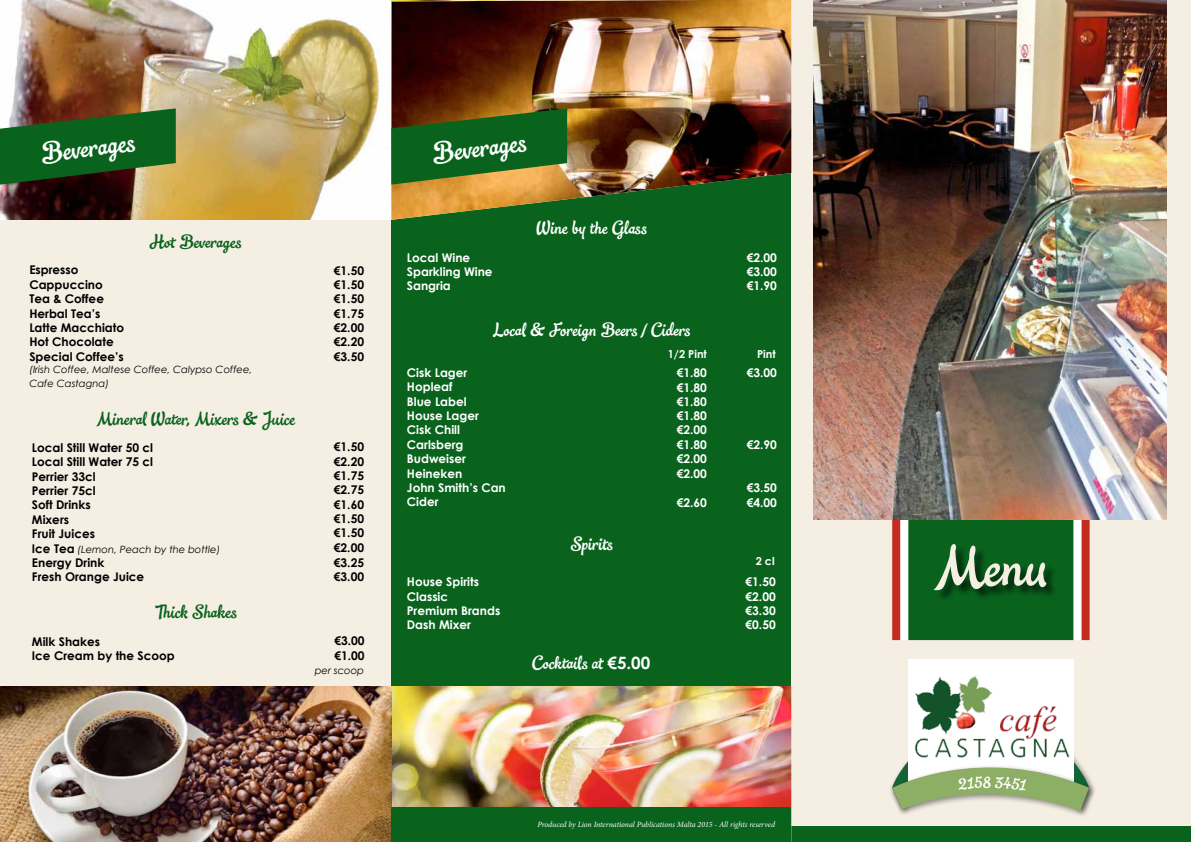
<style>
.page{position:relative;width:1191px;height:842px;background:#fff}
.page>*{position:absolute;margin:0;border:0;box-sizing:border-box;transform-origin:0 0}
.t1{font:59px "Ollie";color:#f4eee3}
.t2{font:29px "Ollie";color:#fff}
.t3{font:19px "Ollie";color:#fff}
.t4{font:19px "Ollie";color:#09631d}
.t5{font:17px "Ollie";color:#fff}
.t6{font:700 12px/14.4px "Century Gothic";color:#000}
.t7{font:700 12px/14.4px "Century Gothic";color:#fff}
.t8{font:700 11px "Century Gothic";color:#fff}
.t9{font:italic 10px/14.4px "Century Gothic";color:#000}
.t10{font:italic 8px "Minion Pro";letter-spacing:-.005em;color:#fff}
.s1{font-weight:700;font-style:normal;font-size:12px}
.s2{font-family:"Century Gothic";font-weight:700;font-size:17px}
</style>
<div class="page">
<div style="left:791px;top:0;width:400px;height:842px;background:#f4eee3"></div>
<div style="left:0;top:216px;width:391px;height:542px;background:#f4eee3"></div>
<div style="left:391px;top:0;width:400px;height:842px;background:#09631d"></div>
<div style="left:791px;top:827px;width:400px;height:15px;background:#09631d"></div>
<img style="left:0;top:0;width:391px;height:220px">
<svg style="left:0;top:108px;width:176px;height:77px;background:#2a5f26"></svg>
<img style="left:391px;top:0;width:400px;height:220px">
<img style="left:0;top:686px;width:791px;height:156px">
<img style="left:391px;top:0;width:314px;height:1px">
<div style="left:908px;top:520px;width:165px;height:120px;background:#09631d"></div>
<div style="left:900px;top:15px;width:8px;height:625px;background:#fff"></div>
<div style="left:1073px;top:15px;width:8px;height:625px;background:#fff"></div>
<div style="left:1081px;top:15px;width:8px;height:625px;background:#c22d1f"></div>
<div style="left:892px;top:15px;width:8px;height:625px;background:#c22d1f"></div>
<div style="left:908px;top:659px;width:165px;height:125px;background:#fff"></div>
<div style="left:889px;top:764px;width:207px;height:54px;background:#000;opacity:.44"></div>
<img style="left:915px;top:676px;width:149px;height:66px">
<img style="left:814px;top:0;width:352px;height:520px">
<div style="left:934px;top:544px;width:124px;height:58px;background:#000;opacity:.63"></div>
<svg style="left:378px;top:108px;width:189px;height:77px"></svg>
<div style="left:391px;top:808px;width:400px;height:34px;background:#09631d"></div>
<svg style="left:892px;top:742px;width:197px;height:69px"></svg>
<h2 class="t2" style="left:39px;top:136px;width:96px;rotate:-7deg">Beverages</h2>
<h3 class="t4" style="left:149px;top:230px;width:94px">Hot Beverages</h3>
<p class="t6" style="left:29px;top:263px;width:96px">Espresso<br>Cappuccino<br>Tea &amp; Coffee<br>Herbal Tea’s<br>Latte Macchiato<br>Hot Chocolate<br>Special Coffee’s</p>
<p class="t9" style="left:29px;top:362px;width:224px">(Irish Coffee, Maltese Coffee, Calypso Coffee,<br>Cafe Castagna)</p>
<h3 class="t4" style="left:96px;top:407px;width:200px">Mineral Water, Mixers &amp; Juice</h3>
<p class="t6" style="left:32px;top:440px;width:123px">Local Still Water 50 cl<br>Local Still Water 75 cl<br>Perrier 33cl<br>Perrier 75cl<br>Soft Drinks<br>Mixers<br>Fruit Juices</p>
<p class="t9" style="left:32px;top:542px;width:190px"><span class="s1">Ice Tea</span> (Lemon, Peach by the bottle)</p>
<p class="t6" style="left:32px;top:555px;width:114px">Energy Drink<br>Fresh Orange Juice</p>
<h3 class="t4" style="left:155px;top:600px;width:84px">Thick Shakes</h3>
<p class="t6" style="left:334px;top:263px;width:32px;text-align:justify">€1.50 €1.50 €1.50 €1.75</p>
<p class="t6" style="left:334px;top:320px;width:32px;text-align:justify">€2.00 €2.20 €3.50</p>
<p class="t6" style="left:334px;top:439px;width:32px;text-align:justify">€1.50 €2.20 €1.75 €2.75 €1.60 €1.50 €1.50 €2.00 €3.25 €3.00</p>
<p class="t6" style="left:32px;top:634px;width:144px">Milk Shakes<br>Ice Cream by the Scoop</p>
<p class="t6" style="left:334px;top:633px;width:32px;line-height:15px">€3.00 €1.00</p>
<p class="t9" style="left:315px;top:663px;width:51px">per scoop</p>
<h2 class="t2" style="left:430px;top:136px;width:96px;rotate:-7deg">Beverages</h2>
<p class="t7" style="left:407px;top:250px;width:87px">Local Wine<br>Sparkling Wine<br>Sangria</p>
<h3 class="t3" style="left:536px;top:216px;width:113px">Wine by the Glass</h3>
<h3 class="t3" style="left:493px;top:318px;width:199px">Local &amp; Foreign Beers / Ciders</h3>
<p class="t7" style="left:746px;top:251px;width:32px;line-height:13.7px;text-align:justify">€2.00 €3.00 €1.90</p>
<p class="t7" style="left:407px;top:365px;width:100px">Cisk Lager<br>Hopleaf<br>Blue Label<br>House Lager<br>Cisk Chill<br>Carlsberg<br>Budweiser<br>Heineken<br>John Smith’s Can<br>Cider</p>
<h3 class="t3" style="left:571px;top:533px;width:44px">Spirits</h3>
<p class="t8" style="left:668px;top:347px;width:41px">1/2 Pint</p>
<p class="t8" style="left:757px;top:347px;width:20px">Pint</p>
<p class="t7" style="left:676px;top:365px;width:32px;line-height:15px">€1.80 €1.80</p>
<p class="t7" style="left:676px;top:394px;width:32px;text-align:justify">€1.80 €1.80 €2.00</p>
<p class="t7" style="left:676px;top:451px;width:32px">€2.00</p>
<p class="t7" style="left:676px;top:437px;width:32px">€1.80</p>
<p class="t7" style="left:676px;top:466px;width:32px">€2.00</p>
<p class="t7" style="left:746px;top:365px;width:32px">€3.00</p>
<p class="t7" style="left:746px;top:437px;width:32px">€2.90</p>
<p class="t7" style="left:746px;top:480px;width:32px">€3.50</p>
<p class="t7" style="left:676px;top:495px;width:32px">€2.60</p>
<p class="t7" style="left:746px;top:495px;width:32px">€4.00</p>
<p class="t8" style="left:755px;top:554px;width:20px">2 cl</p>
<p class="t7" style="left:407px;top:574px;width:95px">House Spirits<br>Classic<br>Premium Brands<br>Dash Mixer</p>
<p class="t7" style="left:745px;top:574px;width:32px;text-align:justify">€1.50 €2.00 €3.30 €0.50</p>
<h3 class="t3" style="left:532px;top:651px;width:120px">Cocktails at <span class="s2">€5.00</span></h3>
<p class="t10" style="left:537px;top:819px;width:239px">Produced by Lion International Publications Malta 2015 - All rights reserved</p>
<h1 class="t1" style="left:933px;top:531px;width:118px">Menu</h1>
<h3 class="t5" style="left:983px;top:772px;width:10px">8</h3>
</div>
